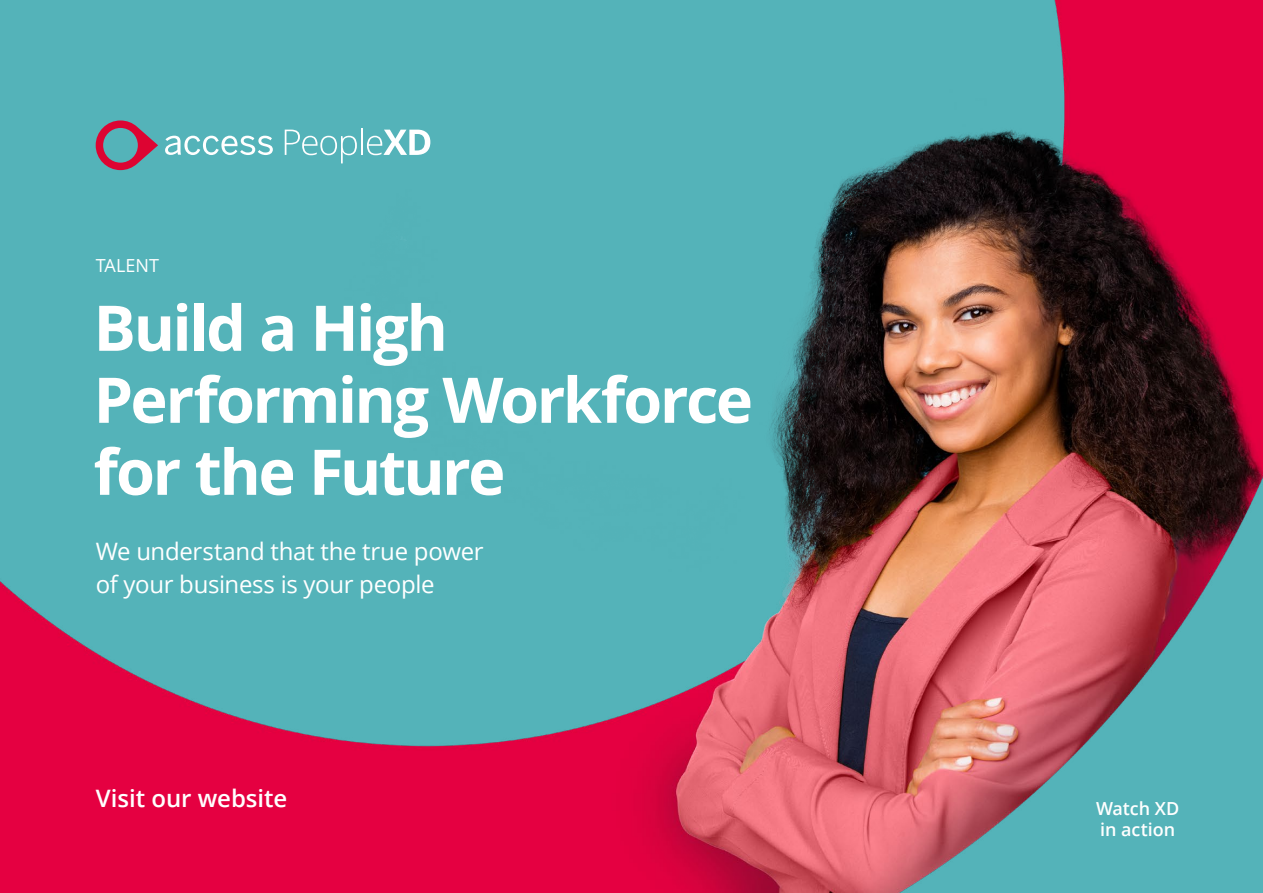
<style>
.page{position:relative;width:1263px;height:893px;background:#fff}
.page>*{position:absolute;margin:0;border:0;box-sizing:border-box;transform-origin:0 0}
.t1{font:700 63px/72px "Open Sans";letter-spacing:-.04em;color:#fff}
.t2{font:24px/33px "Open Sans";letter-spacing:-.015em;color:#fff}
.t3{font:600 24px "Open Sans";letter-spacing:-.005em;color:#fff}
.t4{font:600 18px/21px "Open Sans";letter-spacing:-.005em;color:#fff}
.t5{font:18px "Open Sans";color:#fff}
</style>
<div class="page">
<img style="left:0;top:0;width:1263px;height:893px">
<svg style="left:96px;top:120px;width:62px;height:50px;background:#877186"></svg>
<svg style="left:165px;top:136px;width:108px;height:19px"></svg>
<svg style="left:285px;top:130px;width:72px;height:33px;background:#6fbfc4"></svg>
<hr style="left:361px;top:128px;width:2px;height:27px;background:#fff">
<svg style="left:367px;top:130px;width:63px;height:25px"></svg>
<p class="t5" style="left:96px;top:253px;width:65px">TALENT</p>
<h1 class="t1" style="left:94px;top:290px;width:661px">Build a High<br>Performing Workforce for the Future</h1>
<p class="t2" style="left:96px;top:534px;width:389px">We understand that the true power of your business is your people</p>
<p class="t3" style="left:96px;top:782px;width:193px">Visit our website</p>
<p class="t4" style="left:1096px;top:797px;width:85px">Watch XD in action</p>
</div>
